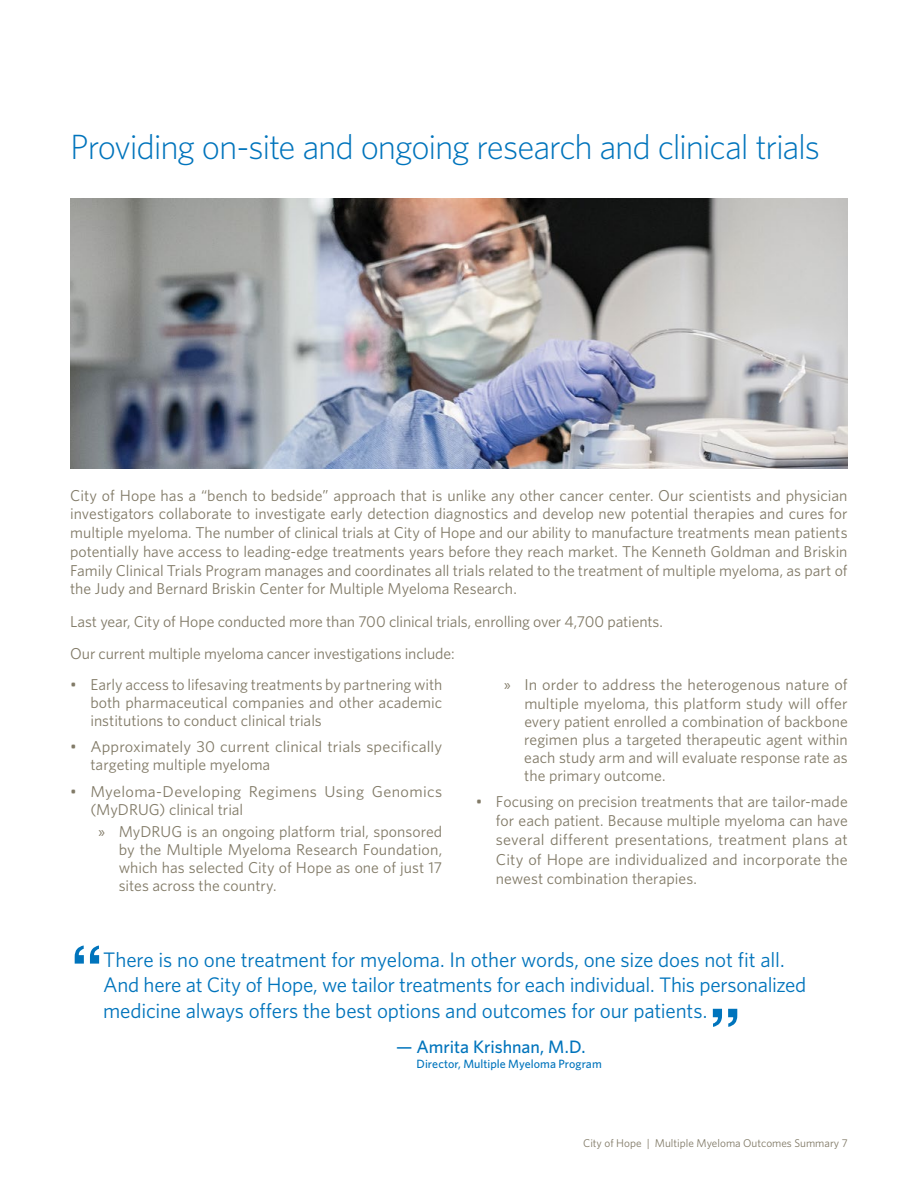
<style>
.page{position:relative;width:918px;height:1188px;background:#fff}
.page>*{position:absolute;margin:0;border:0;box-sizing:border-box;transform-origin:0 0}
.t1{font:300 35.1px "Whitney";letter-spacing:-.035em;color:#0074bc}
.t2{font:21px/25.5px "Whitney";letter-spacing:-.01em;color:#0074bc}
.t3{font:500 18px "Whitney";letter-spacing:-.005em;color:#0074bc}
.t4{font:15.75px/18px "Whitney";color:#817a67;text-align:justify}
.t5{font:500 12px "Whitney";letter-spacing:.005em;color:#0074bc}
.t6{font:11.25px "Whitney";color:#817a67}
.s1{font-family:"Myriad Pro"}
</style>
<div class="page">
<img style="left:70px;top:199px;width:778px;height:269px">
<svg style="left:713px;top:1009px;width:24px;height:18px"></svg>
<svg style="left:75px;top:945px;width:24px;height:19px"></svg>
<h1 class="t1" style="left:70px;top:127px;width:751px">Providing on-site and ongoing research and clinical trials</h1>
<p class="t4" style="left:70px;top:486px;width:779px;line-height:18.8px">City of Hope has a “bench to bedside” approach that is unlike any other cancer center. Our scientists and physician investigators collaborate to investigate early detection diagnostics and develop new potential therapies and cures for multiple myeloma. The number of clinical trials at City of Hope and our ability to manufacture treatments mean patients potentially have access to leading-edge treatments years before they reach market. The Kenneth Goldman and Briskin Family Clinical Trials Program manages and coordinates all trials related to the treatment of multiple myeloma, as part of the Judy and Bernard Briskin Center for Multiple Myeloma Research.</p>
<p class="t4" style="left:70px;top:605px;width:594px;line-height:32.2px">Last year, City of Hope conducted more than 700 clinical trials, enrolling over 4,700 patients.<br>Our current multiple myeloma cancer investigations include:</p>
<p class="t4" style="left:90px;top:676px;width:353px;text-indent:-20px">• Early access to lifesaving treatments by partnering with both pharmaceutical companies and other academic institutions to conduct clinical trials</p>
<p class="t4" style="left:90px;top:738px;width:353px;text-indent:-20px">• Approximately 30 current clinical trials specifically targeting multiple myeloma</p>
<p class="t4" style="left:90px;top:782px;width:353px;text-indent:-20px">• Myeloma-Developing Regimens Using Genomics (MyDRUG) clinical trial</p>
<p class="t4" style="left:119px;top:822px;width:325px;text-indent:-20px"><span class="s1">»</span> MyDRUG is an ongoing platform trial, sponsored by the Multiple Myeloma Research Foundation, which has selected City of Hope as one of just 17 sites across the country.</p>
<p class="t4" style="left:524px;top:675px;width:325px;text-indent:-20px"><span class="s1">»</span> In order to address the heterogenous nature of multiple myeloma, this platform study will offer every patient enrolled a combination of backbone regimen plus a targeted therapeutic agent within each study arm and will evaluate response rate as the primary outcome.</p>
<p class="t4" style="left:496px;top:792px;width:353px;line-height:19px;text-indent:-20px">• Focusing on precision treatments that are tailor-made for each patient. Because multiple myeloma can have several different presentations, treatment plans at City of Hope are individualized and incorporate the newest combination therapies.</p>
<h2 class="t2" style="left:103px;top:946px;width:705px">There is no one treatment for myeloma. In other words, one size does not fit all.<br>And here at City of Hope, we tailor treatments for each individual. This personalized medicine always offers the best options and outcomes for our patients.</h2>
<p class="t3" style="left:396px;top:1036px;width:191px">— Amrita Krishnan, M.D.</p>
<p class="t5" style="left:417px;top:1056px;width:187px">Director, Multiple Myeloma Program</p>
<p class="t6" style="left:583px;top:1136px;width:266px">City of Hope | Multiple Myeloma Outcomes Summary 7</p>
</div>
